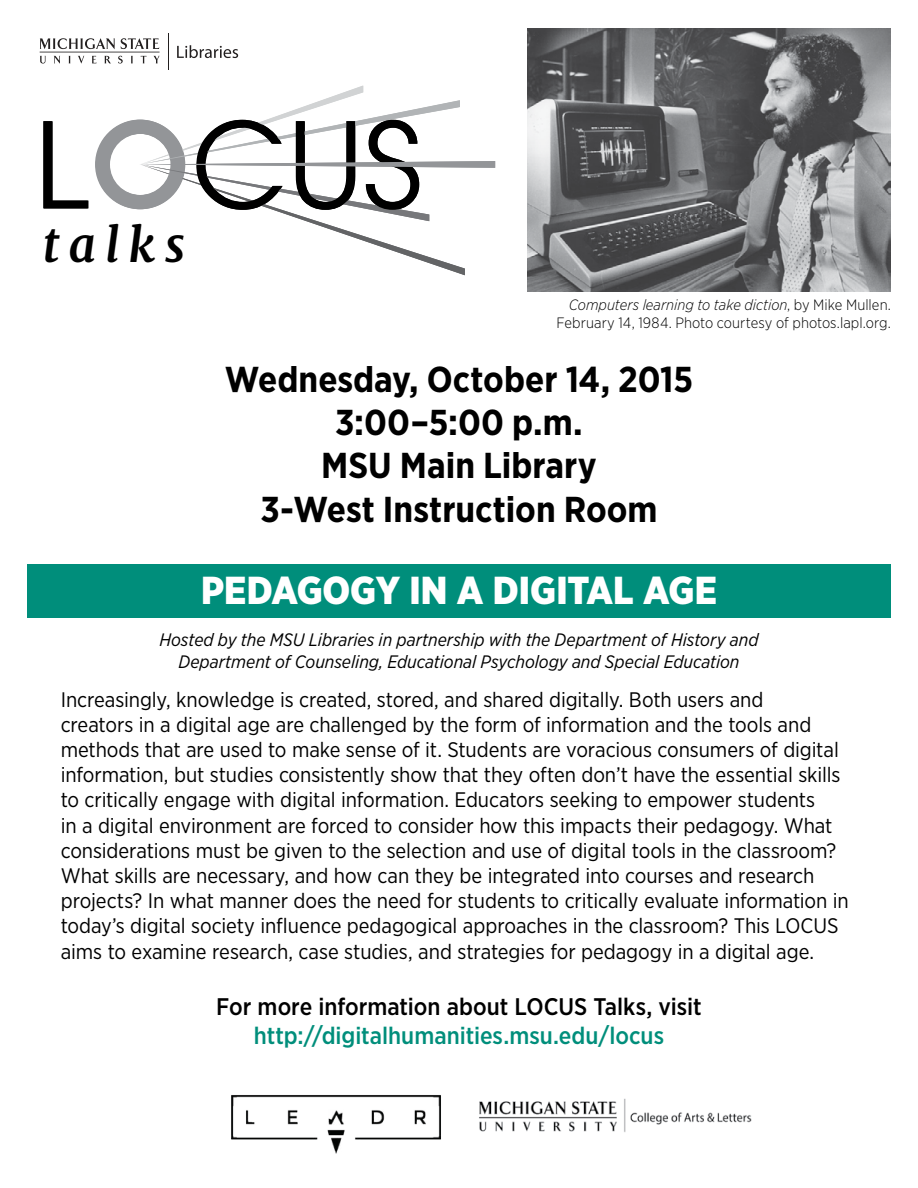
<style>
.page{position:relative;width:918px;height:1188px;background:#fff}
.page>*{position:absolute;margin:0;border:0;box-sizing:border-box;transform-origin:0 0}
.t1{font:italic 700 47.4px "Merriweather";letter-spacing:.19em;color:#000}
.t2{font:900 39px "Gotham Narrow";color:#fff}
.t3{font:700 36px/43.2px "Gotham Narrow";color:#000;text-align:center}
.t4{font:500 24px "Gotham Narrow";color:#000}
.t5{font:500 24px "Gotham Narrow";color:#008e7b}
.t6{font:21px/25.2px "Gotham Narrow";letter-spacing:-.005em;color:#000}
.t7{font:italic 18px/21.6px "Gotham Narrow";letter-spacing:-.005em;color:#000;text-align:center}
.t8{font:300 15px/18px "Gotham Narrow";letter-spacing:.005em;color:#000;text-align:right}
.s1{font-style:italic}
</style>
<div class="page">
<svg style="left:43px;top:121px;width:45px;height:87px"></svg>
<svg style="left:95px;top:85px;width:400px;height:190px"></svg>
<img style="left:479px;top:1098px;width:273px;height:34px">
<img style="left:231px;top:1095px;width:210px;height:59px">
<div style="left:27px;top:564px;width:864px;height:54px;background:#008e7b"></div>
<img style="left:528px;top:28px;width:363px;height:264px">
<svg style="left:40px;top:56px;width:6px;height:8px"></svg>
<svg style="left:54px;top:56px;width:6px;height:8px"></svg>
<svg style="left:69px;top:56px;width:2px;height:7px"></svg>
<svg style="left:78px;top:56px;width:6px;height:8px"></svg>
<svg style="left:92px;top:56px;width:5px;height:7px"></svg>
<svg style="left:104px;top:56px;width:7px;height:7px"></svg>
<svg style="left:118px;top:56px;width:5px;height:8px"></svg>
<svg style="left:131px;top:56px;width:2px;height:7px"></svg>
<svg style="left:141px;top:56px;width:5px;height:7px"></svg>
<svg style="left:153px;top:56px;width:7px;height:7px"></svg>
<svg style="left:40px;top:38px;width:75px;height:11px"></svg>
<svg style="left:121px;top:38px;width:38px;height:11px"></svg>
<hr style="left:40px;top:52px;width:120px;height:1px;background:#221f1f">
<svg style="left:177px;top:45px;width:61px;height:13px"></svg>
<hr style="left:168px;top:33px;width:1px;height:36px;background:#221f1f">
<h1 class="t1" style="left:43px;top:215px;width:144px">talks</h1>
<p class="t8" style="left:556px;top:296px;width:336px"><span class="s1">Computers learning to take diction</span>, by Mike Mullen.<br>February 14, 1984. Photo courtesy of photos.lapl.org.</p>
<h3 class="t3" style="left:225px;top:357px;width:470px">Wednesday, October 14, 2015<br>3:00–5:00 p.m.<br>MSU Main Library<br>3-West Instruction Room</h3>
<h2 class="t2" style="left:201px;top:565px;width:517px">PEDAGOGY IN A DIGITAL AGE</h2>
<p class="t7" style="left:159px;top:629px;width:601px">Hosted by the MSU Libraries in partnership with the Department of History and<br>Department of Counseling, Educational Psychology and Special Education</p>
<p class="t6" style="left:61px;top:686px;width:790px">Increasingly, knowledge is created, stored, and shared digitally. Both users and<br>creators in a digital age are challenged by the form of information and the tools and methods that are used to make sense of it. Students are voracious consumers of digital information, but studies consistently show that they often don’t have the essential skills to critically engage with digital information. Educators seeking to empower students<br>in a digital environment are forced to consider how this impacts their pedagogy. What considerations must be given to the selection and use of digital tools in the classroom?<br>What skills are necessary, and how can they be integrated into courses and research projects? In what manner does the need for students to critically evaluate information in today’s digital society influence pedagogical approaches in the classroom? This LOCUS aims to examine research, case studies, and strategies for pedagogy in a digital age.</p>
<p class="t4" style="left:216px;top:991px;width:487px">For more information about LOCUS Talks, visit</p>
<p class="t5" style="left:254px;top:1020px;width:412px">http://digitalhumanities.msu.edu/locus</p>
</div>
